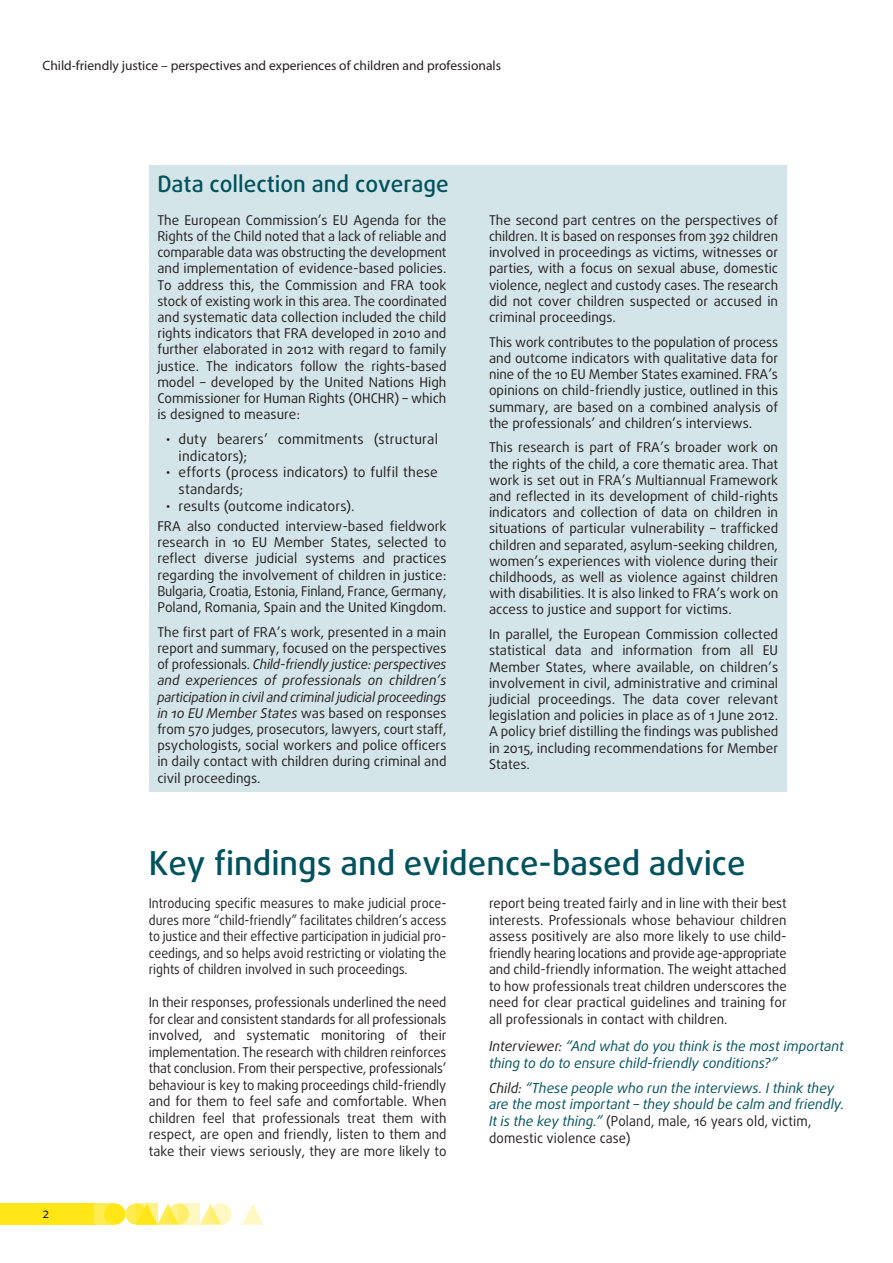
<style>
.page{position:relative;width:893px;height:1263px;background:#fff}
.page>*{position:absolute;margin:0;border:0;box-sizing:border-box;transform-origin:0 0}
.titles_h1{font:500 33px "Daxline Pro";color:#00525d}
.box_title{font:500 22.5px "Daxline Pro";color:#00525d}
.quote_body{font:italic 13.8px/16.5px "Daxline Pro";color:#00525d}
.box_text_list{font:13.8px/16.5px "Daxline Pro";letter-spacing:.01em;color:#231f20}
.box_text{font:13.5px/16.2px "Daxline Pro";color:#231f20;text-align:justify}
.text_body{font:13.5px/16.5px "Daxline Pro";color:#231f20;text-align:justify;scale:.96 1}
.text_body-2{font:13.5px/16.5px "Daxline Pro";color:#231f20;text-align:justify}
.text_body-3{font:13.5px/16.5px "Daxline Pro";color:#231f20;text-align:justify;scale:.92 1}
.t1{font:13.5px "Myriad Pro";color:#231f20}
.s1{font-style:italic}
.s2{color:#231f20}
.s3{font-style:normal;color:#231f20}
</style>
<div class="page">
<svg style="left:125px;top:1203px;width:22px;height:22px"></svg>
<div style="left:94px;top:1203px;width:21px;height:22px;background:#ffec50"></div>
<div style="left:0;top:1203px;width:94px;height:22px;background:#ffe616"></div>
<svg style="left:200px;top:1203px;width:18px;height:22px"></svg>
<svg style="left:242px;top:1204px;width:21px;height:21px"></svg>
<div style="left:104px;top:1203px;width:21px;height:22px;background:#ffe616;border-radius:50%"></div>
<svg style="left:157px;top:1203px;width:18px;height:22px"></svg>
<svg style="left:168px;top:1203px;width:21px;height:22px"></svg>
<svg style="left:210px;top:1203px;width:22px;height:22px"></svg>
<svg style="left:136px;top:1203px;width:21px;height:22px"></svg>
<svg style="left:179px;top:1203px;width:21px;height:22px"></svg>
<div style="left:149px;top:165px;width:638px;height:626px;background:#d4e5e9"></div>
<p class="t1" style="left:43px;top:58px;width:460px">Child-friendly justice – perspectives and experiences of children and professionals</p>
<p class="box_title" style="left:157px;top:169px;width:293px">Data collection and coverage</p>
<p class="box_text" style="left:157px;top:212px;width:291px">The European Commission’s EU Agenda for the Rights of the Child noted that a lack of reliable and comparable data was obstructing the development and implementation of evidence-based policies.<br>To address this, the Commission and FRA took stock of existing work in this area. The coordinated and systematic data collection included the child rights indicators that FRA developed in 2010 and further elaborated in 2012 with regard to family justice. The indicators follow the rights-based model – developed by the United Nations High Commissioner for Human Rights (OHCHR) – which is designed to measure:</p>
<p class="box_text_list" style="left:179px;top:431px;width:261px;text-indent:-13px">• duty bearers’ commitments (structural indicators);</p>
<p class="box_text_list" style="left:179px;top:464px;width:261px;text-indent:-13px">• efforts (process indicators) to fulfil these standards;</p>
<p class="box_text_list" style="left:166px;top:497px;width:190px">• results (outcome indicators).</p>
<p class="box_text" style="left:157px;top:518px;width:291px">FRA also conducted interview-based fieldwork research in 10 EU Member States, selected to reflect diverse judicial systems and practices regarding the involvement of children in justice:<br>Bulgaria, Croatia, Estonia, Finland, France, Germany, Poland, Romania, Spain and the United Kingdom.</p>
<p class="box_text" style="left:157px;top:624px;width:291px">The first part of FRA’s work, presented in a main report and summary, focused on the perspectives of professionals. <span class="s1">Child-friendly justice: perspectives and experiences of professionals on children’s participation in civil and criminal judicial proceedings in 10 EU Member States</span> was based on responses from 570 judges, prosecutors, lawyers, court staff, psychologists, social workers and police officers in daily contact with children during criminal and civil proceedings.</p>
<p class="box_text" style="left:489px;top:212px;width:291px">The second part centres on the perspectives of children. It is based on responses from 392 children involved in proceedings as victims, witnesses or parties, with a focus on sexual abuse, domestic violence, neglect and custody cases. The research did not cover children suspected or accused in criminal proceedings.</p>
<p class="box_text" style="left:489px;top:334px;width:291px">This work contributes to the population of process and outcome indicators with qualitative data for nine of the 10 EU Member States examined. FRA’s opinions on child-friendly justice, outlined in this summary, are based on a combined analysis of the professionals’ and children’s interviews.</p>
<p class="box_text" style="left:489px;top:439px;width:291px">This research is part of FRA’s broader work on the rights of the child, a core thematic area. That work is set out in FRA’s Multiannual Framework and reflected in its development of child-rights indicators and collection of data on children in situations of particular vulnerability – trafficked children and separated, asylum-seeking children, women’s experiences with violence during their childhoods, as well as violence against children with disabilities. It is also linked to FRA’s work on access to justice and support for victims.</p>
<p class="box_text" style="left:489px;top:626px;width:291px">In parallel, the European Commission collected statistical data and information from all EU Member States, where available, on children’s involvement in civil, administrative and criminal judicial proceedings. The data cover relevant legislation and policies in place as of 1 June 2012.<br>A policy brief distilling the findings was published in 2015, including recommendations for Member States.</p>
<p class="box_text" style="left:43px;top:1205px;width:8px">2</p>
<p class="titles_h1" style="left:149px;top:841px;width:598px">Key findings and evidence-based advice</p>
<p class="text_body-3" style="left:149px;top:895px;width:325px">Introducing specific measures to make judicial proce&shy;dures more “child-friendly” facilitates children’s access to justice and their effective participation in judicial pro&shy;ceedings, and so helps avoid restricting or violating the rights of children involved in such proceedings.</p>
<p class="text_body" style="left:149px;top:994px;width:312px">In their responses, professionals underlined the need for clear and consistent standards for all professionals involved, and systematic monitoring of their implementation. The research with children reinforces that conclusion. From their perspective, professionals’ behaviour is key to making proceedings child-friendly and for them to feel safe and comfortable. When children feel that professionals treat them with respect, are open and friendly, listen to them and take their views seriously, they are more likely to</p>
<p class="text_body-2" style="left:489px;top:895px;width:299px">report being treated fairly and in line with their best interests. Professionals whose behaviour children assess positively are also more likely to use child&shy;friendly hearing locations and provide age-appropriate and child-friendly information. The weight attached to how professionals treat children underscores the need for clear practical guidelines and training for all professionals in contact with children.</p>
<p class="quote_body" style="left:489px;top:1038px;width:356px"><span class="s2">Interviewer:</span> “And what do you think is the most important thing to do to ensure child-friendly conditions?”</p>
<p class="quote_body" style="left:489px;top:1080px;width:357px"><span class="s2">Child:</span> “These people who run the interviews. I think they are the most important – they should be calm and friendly.<br>It is the key thing.” <span class="s3">(Poland, male, 16 years old, victim, domestic violence case)</span></p>
</div>
